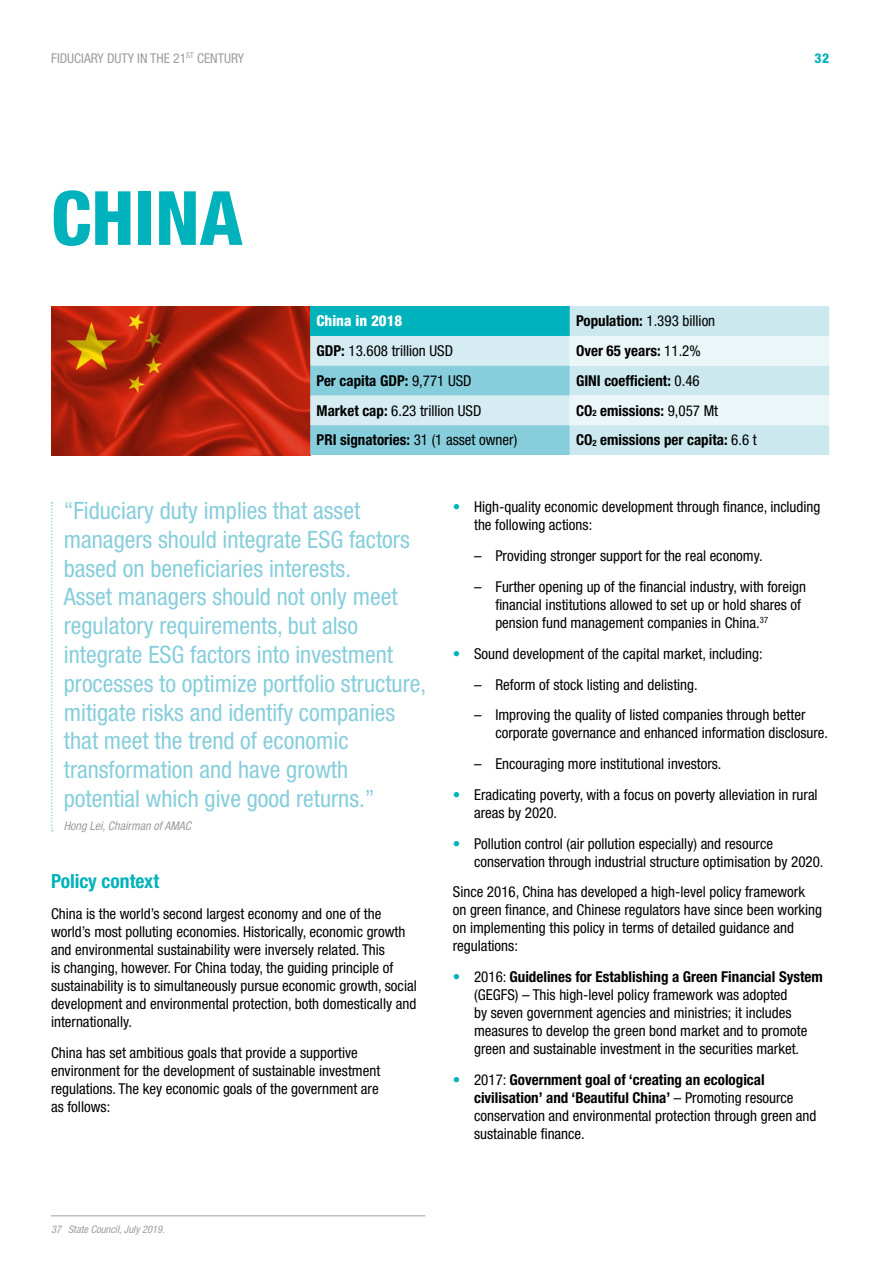
<style>
.page{position:relative;width:893px;height:1263px;background:#fff}
.page>*{position:absolute;margin:0;border:0;box-sizing:border-box;transform-origin:0 0}
.t1{font:800 condensed 75px "Helvetica Neue LT Pro";color:#00b2bb}
.t2{font:condensed 24px/28.8px "Helvetica Neue LT Std";color:#87cedc}
.t3{font:700 condensed 19.5px "Helvetica Neue LT Pro";color:#00b2bb}
.t4{font:condensed 15px/18px "Helvetica Neue LT Std";color:#000}
.t5{font:700 condensed 15px/18px "Helvetica Neue LT Pro";color:#000}
.t6{font:800 condensed 15px "Helvetica Neue LT Pro";color:#fff}
.t7{font:condensed 13.5px "Helvetica Neue LT Std";color:#9d9d9c}
.t8{font:800 condensed 13.5px "Helvetica Neue LT Pro";color:#00b2bb}
.t9{font:italic condensed 12px "Helvetica Neue LT Std";color:#9d9d9c}
.t10{font:italic condensed 10.5px "Helvetica Neue LT Std";color:#9d9d9c}
.s1{font-family:"Helvetica Neue LT Pro";font-weight:700}
.s2{font-family:"Helvetica Neue LT Std";font-weight:400}
.s3{font-size:8.7px}
.s4{color:#00b2bb}
.s5{font-family:"Helvetica Neue LT Std";font-weight:400;color:#00b2bb}
</style>
<div class="page">
<svg style="left:51px;top:502px;width:2px;height:329px"></svg>
<img style="left:51px;top:306px;width:259px;height:149px">
<hr style="left:51px;top:1215px;width:374px;height:1px;background:#9d9d9c">
<svg style="left:310px;top:306px;width:519px;height:149px;background:#b1e0e8"></svg>
<p class="t7" style="left:51px;top:50px;width:195px">FIDUCIARY DUTY IN THE 21<sup>ST</sup> CENTURY</p>
<p class="t8" style="left:814px;top:50px;width:16px">32</p>
<h1 class="t1" style="left:51px;top:172px;width:193px">CHINA</h1>
<p class="t6" style="left:317px;top:312px;width:87px">China in 2018</p>
<p class="t4" style="left:576px;top:312px;width:141px"><span class="s1">Population:</span> 1.393 billion</p>
<p class="t4" style="left:317px;top:342px;width:138px"><span class="s1">GDP:</span> 13.608 trillion USD</p>
<p class="t5" style="left:576px;top:342px;width:126px">Over 65 years: <span class="s2">11.2%</span></p>
<p class="t5" style="left:317px;top:371px;width:157px">Per capita GDP: <span class="s2">9,771 USD</span></p>
<p class="t5" style="left:576px;top:371px;width:125px">GINI coefficient: <span class="s2">0.46</span></p>
<p class="t4" style="left:317px;top:401px;width:166px"><span class="s1">Market cap:</span> 6.23 trillion USD</p>
<p class="t5" style="left:576px;top:401px;width:144px">CO<span class="s3">2</span> emissions: <span class="s2">9,057 Mt</span></p>
<p class="t5" style="left:317px;top:431px;width:202px">PRI signatories: <span class="s2">31 (1 asset owner)</span></p>
<p class="t5" style="left:576px;top:431px;width:182px">CO<span class="s3">2</span> emissions per capita: <span class="s2">6.6 t</span></p>
<p class="t2" style="left:64px;top:496px;width:364px">“Fiduciary duty implies that asset managers should integrate ESG factors based on beneficiaries interests.<br>Asset managers should not only meet regulatory requirements, but also integrate ESG factors into investment processes to optimize portfolio structure, mitigate risks and identify companies that meet the trend of economic transformation and have growth potential which give good returns.”</p>
<p class="t9" style="left:64px;top:819px;width:129px">Hong Lei, Chairman of AMAC</p>
<h3 class="t3" style="left:51px;top:869px;width:110px">Policy context</h3>
<p class="t4" style="left:51px;top:904px;width:367px">China is the world’s second largest economy and one of the world’s most polluting economies. Historically, economic growth and environmental sustainability were inversely related. This<br>is changing, however. For China today, the guiding principle of sustainability is to simultaneously pursue economic growth, social development and environmental protection, both domestically and internationally.</p>
<p class="t4" style="left:51px;top:1043px;width:331px">China has set ambitious goals that provide a supportive environment for the development of sustainable investment regulations. The key economic goals of the government are as follows:</p>
<p class="t4" style="left:474px;top:498px;width:348px;text-indent:-21px"><span class="s4">•</span> High-quality economic development through finance, including the following actions:</p>
<p class="t4" style="left:474px;top:547px;width:290px">– Providing stronger support for the real economy.</p>
<p class="t4" style="left:495px;top:578px;width:312px;text-indent:-21px">– Further opening up of the financial industry, with foreign financial institutions allowed to set up or hold shares of pension fund management companies in China.<sup>37</sup></p>
<p class="t4" style="left:453px;top:644px;width:311px"><span class="s4">•</span> Sound development of the capital market, including:</p>
<p class="t4" style="left:474px;top:675px;width:225px">– Reform of stock listing and delisting.</p>
<p class="t4" style="left:495px;top:706px;width:334px;text-indent:-21px">– Improving the quality of listed companies through better corporate governance and enhanced information disclosure.</p>
<p class="t4" style="left:474px;top:755px;width:249px">– Encouraging more institutional investors.</p>
<p class="t4" style="left:474px;top:785px;width:345px;text-indent:-21px"><span class="s4">•</span> Eradicating poverty, with a focus on poverty alleviation in rural areas by 2020.</p>
<p class="t4" style="left:474px;top:834px;width:351px;text-indent:-21px"><span class="s4">•</span> Pollution control (air pollution especially) and resource conservation through industrial structure optimisation by 2020.</p>
<p class="t4" style="left:453px;top:883px;width:371px">Since 2016, China has developed a high-level policy framework on green finance, and Chinese regulators have since been working on implementing this policy in terms of detailed guidance and regulations:</p>
<p class="t5" style="left:453px;top:967px;width:372px"><span class="s5">•</span> <span class="s2">2016:</span> Guidelines for Establishing a Green Financial System</p>
<p class="t4" style="left:474px;top:986px;width:335px">(GEGFS) – This high-level policy framework was adopted<br>by seven government agencies and ministries; it includes measures to develop the green bond market and to promote green and sustainable investment in the securities market.</p>
<p class="t5" style="left:474px;top:1070px;width:321px;text-indent:-21px"><span class="s5">•</span> <span class="s2">2017:</span> Government goal of ‘creating an ecological civilisation’ and ‘Beautiful China’ <span class="s2">– Promoting resource</span></p>
<p class="t4" style="left:474px;top:1106px;width:344px">conservation and environmental protection through green and sustainable finance.</p>
<p class="t10" style="left:51px;top:1223px;width:115px">37 State Council, July 2019.</p>
</div>
